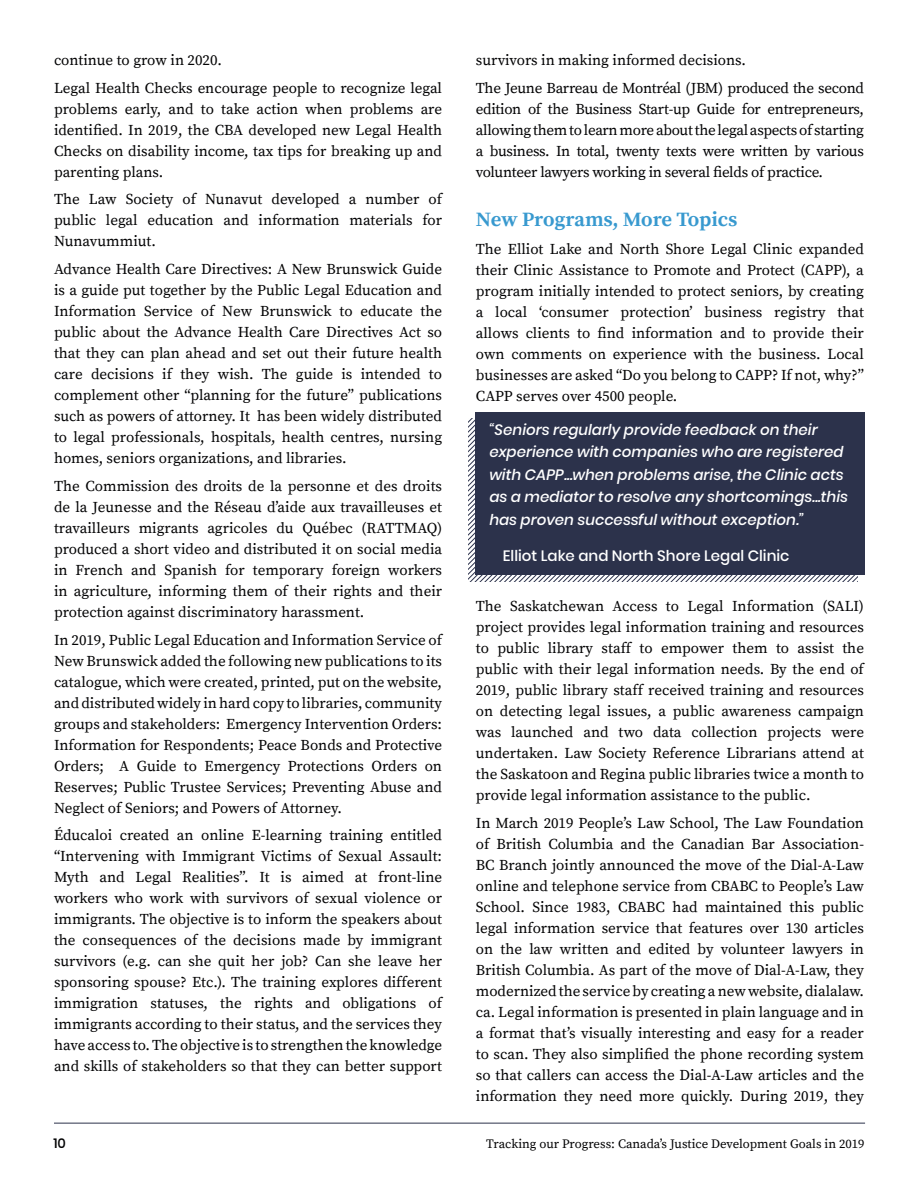
<style>
.page{position:relative;width:918px;height:1188px;background:#fff}
.page>*{position:absolute;margin:0;border:0;box-sizing:border-box;transform-origin:0 0}
.t1{font:700 20.25px "Source Serif Pro";color:#3899cf}
.t2{font:15px/21px "Source Serif Pro";color:#020203;text-align:justify}
.t3{font:italic 500 15px/22.5px "Poppins";color:#fff}
.t4{font:15px/27.8px "Source Serif Pro";letter-spacing:-.02em;color:#020203}
.t5{font:500 15px "Poppins";color:#fff}
.t6{font:500 13.5px "Poppins";color:#020203}
.t7{font:12.75px "Source Serif Pro";color:#020203}
</style>
<div class="page">
<hr style="left:54px;top:1123px;width:811px;height:1px;background:#2c324b">
<svg style="left:468px;top:419px;width:390px;height:163px"></svg>
<div style="left:476px;top:413px;width:389px;height:162px;background:#2c324b"></div>
<p class="t2" style="left:54px;top:47px;width:390px;line-height:27.8px">continue to grow in 2020.<br>Legal Health Checks encourage people to recognize legal</p>
<p class="t2" style="left:54px;top:99px;width:390px">problems early, and to take action when problems are identified. In 2019, the CBA developed new Legal Health Checks on disability income, tax tips for breaking up and parenting plans.</p>
<p class="t2" style="left:54px;top:190px;width:390px">The Law Society of Nunavut developed a number of public legal education and information materials for Nunavummiut.</p>
<p class="t2" style="left:54px;top:259px;width:390px">Advance Health Care Directives: A New Brunswick Guide is a guide put together by the Public Legal Education and Information Service of New Brunswick to educate the public about the Advance Health Care Directives Act so that they can plan ahead and set out their future health care decisions if they wish. The guide is intended to complement other “planning for the future” publications such as powers of attorney. It has been widely distributed to legal professionals, hospitals, health centres, nursing homes, seniors organizations, and libraries.</p>
<p class="t2" style="left:54px;top:476px;width:390px">The Commission des droits de la personne et des droits de la Jeunesse and the Réseau d’aide aux travailleuses et travailleurs migrants agricoles du Québec (RATTMAQ) produced a short video and distributed it on social media in French and Spanish for temporary foreign workers in agriculture, informing them of their rights and their protection against discriminatory harassment.</p>
<p class="t2" style="left:54px;top:630px;width:390px">In 2019, Public Legal Education and Information Service of New Brunswick added the following new publications to its catalogue, which were created, printed, put on the website, and distributed widely in hard copy to libraries, community groups and stakeholders: Emergency Intervention Orders:<br>Information for Respondents; Peace Bonds and Protective Orders; A Guide to Emergency Protections Orders on Reserves; Public Trustee Services; Preventing Abuse and Neglect of Seniors; and Powers of Attorney.</p>
<p class="t2" style="left:54px;top:826px;width:390px">Éducaloi created an online E-learning training entitled “Intervening with Immigrant Victims of Sexual Assault:<br>Myth and Legal Realities”. It is aimed at front-line workers who work with survivors of sexual violence or immigrants. The objective is to inform the speakers about the consequences of the decisions made by immigrant survivors (e.g. can she quit her job? Can she leave her sponsoring spouse? Etc.). The training explores different immigration statuses, the rights and obligations of immigrants according to their status, and the services they have access to. The objective is to strengthen the knowledge and skills of stakeholders so that they can better support</p>
<p class="t4" style="left:476px;top:47px;width:390px">survivors in making informed decisions.<br>The Jeune Barreau de Montréal (JBM) produced the second</p>
<p class="t2" style="left:476px;top:99px;width:390px">edition of the Business Start-up Guide for entrepreneurs, allowing them to learn more about the legal aspects of starting a business. In total, twenty texts were written by various volunteer lawyers working in several fields of practice.</p>
<h1 class="t1" style="left:476px;top:208px;width:263px">New Programs, More Topics</h1>
<p class="t2" style="left:476px;top:239px;width:390px">The Elliot Lake and North Shore Legal Clinic expanded their Clinic Assistance to Promote and Protect (CAPP), a program initially intended to protect seniors, by creating a local ‘consumer protection’ business registry that allows clients to find information and to provide their own comments on experience with the business. Local businesses are asked “Do you belong to CAPP? If not, why?” CAPP serves over 4500 people.</p>
<p class="t3" style="left:489px;top:418px;width:360px">“Seniors regularly provide feedback on their experience with companies who are registered with CAPP...when problems arise, the Clinic acts as a mediator to resolve any shortcomings...this has proven successful without exception.”</p>
<p class="t5" style="left:503px;top:547px;width:288px">Elliot Lake and North Shore Legal Clinic</p>
<p class="t2" style="left:476px;top:596px;width:390px">The Saskatchewan Access to Legal Information (SALI) project provides legal information training and resources to public library staff to empower them to assist the public with their legal information needs. By the end of 2019, public library staff received training and resources on detecting legal issues, a public awareness campaign was launched and two data collection projects were undertaken. Law Society Reference Librarians attend at the Saskatoon and Regina public libraries twice a month to provide legal information assistance to the public.</p>
<p class="t2" style="left:476px;top:813px;width:390px">In March 2019 People’s Law School, The Law Foundation of British Columbia and the Canadian Bar Association-BC Branch jointly announced the move of the Dial-A-Law online and telephone service from CBABC to People’s Law School. Since 1983, CBABC had maintained this public legal information service that features over 130 articles on the law written and edited by volunteer lawyers in British Columbia. As part of the move of Dial-A-Law, they modernized the service by creating a new website, dialalaw. ca. Legal information is presented in plain language and in a format that’s visually interesting and easy for a reader to scan. They also simplified the phone recording system so that callers can access the Dial-A-Law articles and the information they need more quickly. During 2019, they</p>
<p class="t6" style="left:53px;top:1135px;width:14px">10</p>
<p class="t7" style="left:486px;top:1136px;width:380px">Tracking our Progress: Canada’s Justice Development Goals in 2019</p>
</div>
